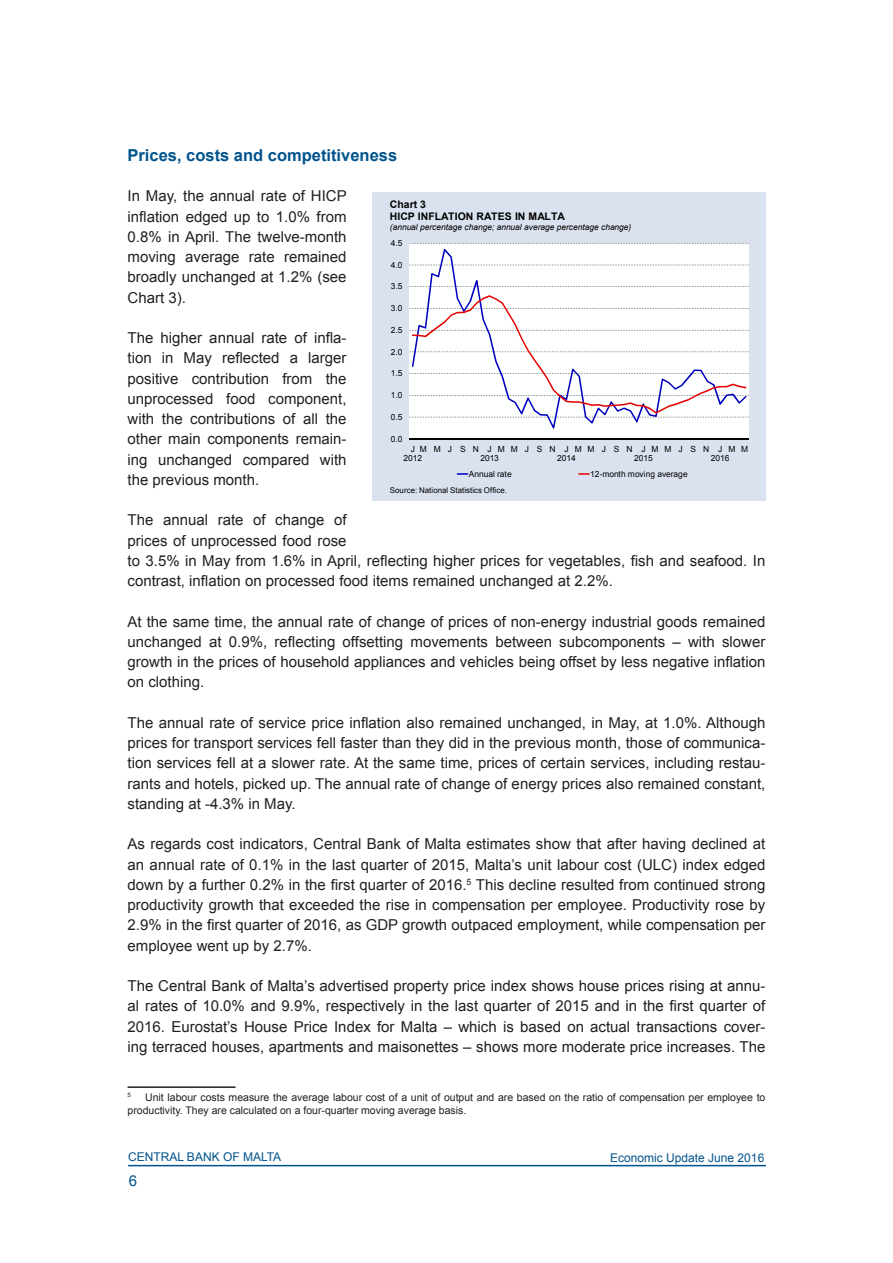
<style>
.page{position:relative;width:893px;height:1263px;background:#fff}
.page>*{position:absolute;margin:0;border:0;box-sizing:border-box;transform-origin:0 0}
.QR_Subhead_Level_1{font:700 16.5px "Arial";color:#00538d}
.QR_Normal_Text{font:15px/20.2px "Arial";color:#231f20;text-align:justify}
.t1{font:15px "Arial";color:#00538d}
.t2{font:12px "Arial";color:#00538d}
.QR_Footnote{font:10.5px/13.5px "Arial";color:#231f20}
.t3{font:700 10.5px/12.1px "Arial";color:#000}
.t4{font:8.4px/9.8px "Arial";letter-spacing:-.005em;color:#000;text-align:center}
.t5{font:italic 8.4px "Arial";letter-spacing:-.005em;color:#000}
.t6{font:8.4px/9.8px "Arial";letter-spacing:.69em;color:#000}
.t7{font:8.4px/9.8px "Arial";letter-spacing:.825em;color:#000}
.t8{font:7.95px "Arial";color:#000}
.QR_Footnote-2{font:6.15px "Arial";color:#231f20}
</style>
<div class="page">
<hr style="left:128px;top:1165px;width:638px;height:1px;background:#00538d">
<hr style="left:128px;top:1086px;width:108px;height:2px;background:#231f20">
<div style="left:372px;top:192px;width:393px;height:309px;background:#dbe2ef"></div>
<div style="left:409px;top:243px;width:340px;height:196px;background:#feffff"></div>
<svg style="left:409px;top:243px;width:340px;height:174px"></svg>
<hr style="left:409px;top:438px;width:340px;height:1px;background:#000">
<svg style="left:412px;top:249px;width:335px;height:180px"></svg>
<svg style="left:412px;top:295px;width:334px;height:118px"></svg>
<svg style="left:457px;top:473px;width:11px;height:2px"></svg>
<svg style="left:578px;top:473px;width:12px;height:2px"></svg>
<p class="QR_Subhead_Level_1" style="left:128px;top:144px;width:271px">Prices, costs and competitiveness</p>
<p class="QR_Normal_Text" style="left:128px;top:186px;width:221px">In May, the annual rate of HICP inflation edged up to 1.0% from 0.8% in April. The twelve-month moving average rate remained broadly unchanged at 1.2% (see Chart 3).</p>
<p class="QR_Normal_Text" style="left:128px;top:328px;width:220px">The higher annual rate of infla&shy;tion in May reflected a larger positive contribution from the unprocessed food component, with the contributions of all the other main components remain&shy;ing unchanged compared with the previous month.</p>
<p class="QR_Normal_Text" style="left:128px;top:510px;width:639px;text-align:left">The annual rate of change of<br>prices of unprocessed food rose<br>to 3.5% in May from 1.6% in April, reflecting higher prices for vegetables, fish and seafood. In contrast, inflation on processed food items remained unchanged at 2.2%.</p>
<p class="QR_Normal_Text" style="left:128px;top:611px;width:639px">At the same time, the annual rate of change of prices of non-energy industrial goods remained unchanged at 0.9%, reflecting offsetting movements between subcomponents – with slower growth in the prices of household appliances and vehicles being offset by less negative inflation on clothing.</p>
<p class="QR_Normal_Text" style="left:128px;top:713px;width:639px">The annual rate of service price inflation also remained unchanged, in May, at 1.0%. Although prices for transport services fell faster than they did in the previous month, those of communica&shy;tion services fell at a slower rate. At the same time, prices of certain services, including restau&shy;rants and hotels, picked up. The annual rate of change of energy prices also remained constant, standing at -4.3% in May.</p>
<p class="QR_Normal_Text" style="left:128px;top:834px;width:639px">As regards cost indicators, Central Bank of Malta estimates show that after having declined at an annual rate of 0.1% in the last quarter of 2015, Malta’s unit labour cost (ULC) index edged down by a further 0.2% in the first quarter of 2016.<sup>5</sup> This decline resulted from continued strong productivity growth that exceeded the rise in compensation per employee. Productivity rose by 2.9% in the first quarter of 2016, as GDP growth outpaced employment, while compensation per employee went up by 2.7%.</p>
<p class="QR_Normal_Text" style="left:128px;top:976px;width:639px">The Central Bank of Malta’s advertised property price index shows house prices rising at annu&shy;al rates of 10.0% and 9.9%, respectively in the last quarter of 2015 and in the first quarter of 2016. Eurostat’s House Price Index for Malta – which is based on actual transactions cover&shy;ing terraced houses, apartments and maisonettes – shows more moderate price increases. The</p>
<p class="QR_Footnote-2" style="left:128px;top:1091px;width:5px">5</p>
<p class="t3" style="left:390px;top:198px;width:177px">Chart 3<br>HICP INFLATION RATES IN MALTA</p>
<p class="t5" style="left:390px;top:221px;width:243px">(annual percentage change; annual average percentage change)</p>
<p class="t4" style="left:391px;top:238px;width:13px">4.5</p>
<p class="t4" style="left:391px;top:260px;width:13px">4.0</p>
<p class="t4" style="left:391px;top:282px;width:13px">3.5</p>
<p class="t4" style="left:391px;top:303px;width:13px">3.0</p>
<p class="t4" style="left:391px;top:325px;width:13px">2.5</p>
<p class="t4" style="left:391px;top:347px;width:13px">2.0</p>
<p class="t4" style="left:391px;top:369px;width:13px">1.5</p>
<p class="t4" style="left:391px;top:390px;width:13px">1.0</p>
<p class="t4" style="left:391px;top:412px;width:13px">0.5</p>
<p class="t4" style="left:391px;top:434px;width:13px">0.0</p>
<p class="t4" style="left:403px;top:444px;width:20px">J<br>2012</p>
<p class="t7" style="left:480px;top:444px;width:20px;text-indent:-61px">MMJSN J<br>2013</p>
<p class="t6" style="left:557px;top:444px;width:20px;text-indent:-59px">MMJSN J<br>2014</p>
<p class="t6" style="left:634px;top:444px;width:20px;text-indent:-59px">MMJSN J<br>2015</p>
<p class="t6" style="left:711px;top:444px;width:20px;text-indent:-59px">MMJSN J<br>2016</p>
<p class="t4" style="left:728px;top:444px;width:21px">M M</p>
<p class="t4" style="left:469px;top:469px;width:44px">Annual rate</p>
<p class="t4" style="left:590px;top:469px;width:99px">12-month moving average</p>
<p class="t8" style="left:390px;top:485px;width:119px">Source: National Statistics Office.</p>
<p class="QR_Footnote" style="left:128px;top:1090px;width:639px;text-indent:18px">Unit labour costs measure the average labour cost of a unit of output and are based on the ratio of compensation per employee to productivity. They are calculated on a four-quarter moving average basis.</p>
<p class="t2" style="left:128px;top:1149px;width:155px">CENTRAL BANK OF MALTA</p>
<p class="t2" style="left:610px;top:1150px;width:156px">Economic Update June 2016</p>
<p class="t1" style="left:129px;top:1171px;width:10px">6</p>
</div>
